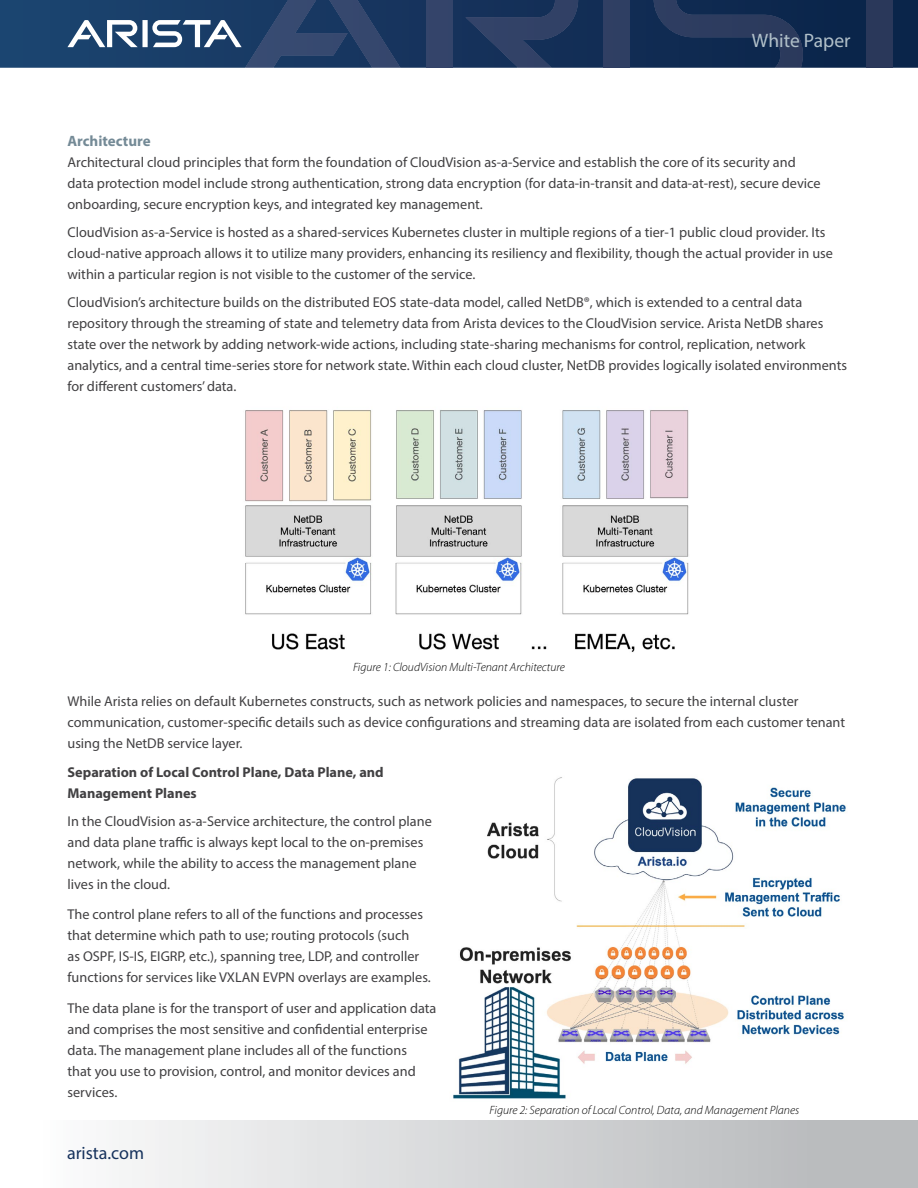
<style>
.page{position:relative;width:918px;height:1188px;background:#fff}
.page>*{position:absolute;margin:0;border:0;box-sizing:border-box;transform-origin:0 0}
.t1{font:19.5px "Myriad Pro";color:#b1c0c9}
.t2{font:18px "Myriad Pro";color:#16325c}
.t3{font:700 15px "Myriad Pro";color:#748a96}
.t4{font:14.25px/21px "Myriad Pro";color:#414042}
.t5{font:700 14.25px/21px "Myriad Pro";color:#414042}
.t6{font:italic 300 12px "Myriad Pro";color:#000}
</style>
<div class="page">
<svg style="left:0;top:0;width:918px;height:68px;background:#13325a"></svg>
<div style="left:426px;top:0;width:26px;height:68px;background:#34446a"></div>
<svg style="left:465px;top:0;width:113px;height:68px;background:#22385f"></svg>
<svg style="left:67px;top:0;width:333px;height:68px;background:#334f75"></svg>
<div style="left:604px;top:0;width:26px;height:68px;background:#2f3f63"></div>
<svg style="left:654px;top:0;width:149px;height:68px;background:#1a3156"></svg>
<div style="left:867px;top:0;width:26px;height:68px;background:#2a385a"></div>
<div style="left:0;top:1120px;width:918px;height:68px;background:linear-gradient(to right,#fff,#b3b5b7)"></div>
<img style="left:245px;top:410px;width:444px;height:242px">
<img style="left:453px;top:777px;width:393px;height:322px">
<h1 class="t1" style="left:752px;top:29px;width:100px">White Paper</h1>
<p class="t3" style="left:68px;top:131px;width:85px">Architecture</p>
<p class="t4" style="left:68px;top:152px;width:755px">Architectural cloud principles that form the foundation of CloudVision as-a-Service and establish the core of its security and data protection model include strong authentication, strong data encryption (for data-in-transit and data-at-rest), secure device onboarding, secure encryption keys, and integrated key management.</p>
<p class="t4" style="left:68px;top:222px;width:767px">CloudVision as-a-Service is hosted as a shared-services Kubernetes cluster in multiple regions of a tier-1 public cloud provider. Its cloud-native approach allows it to utilize many providers, enhancing its resiliency and flexibility, though the actual provider in use within a particular region is not visible to the customer of the service.</p>
<p class="t4" style="left:68px;top:291px;width:781px">CloudVision’s architecture builds on the distributed EOS state-data model, called NetDB®, which is extended to a central data repository through the streaming of state and telemetry data from Arista devices to the CloudVision service. Arista NetDB shares state over the network by adding network-wide actions, including state-sharing mechanisms for control, replication, network analytics, and a central time-series store for network state. Within each cloud cluster, NetDB provides logically isolated environments for different customers’ data.</p>
<p class="t6" style="left:353px;top:661px;width:213px">Figure 1: CloudVision Multi-Tenant Architecture</p>
<p class="t4" style="left:68px;top:690px;width:779px">While Arista relies on default Kubernetes constructs, such as network policies and namespaces, to secure the internal cluster communication, customer-specific details such as device configurations and streaming data are isolated from each customer tenant using the NetDB service layer.</p>
<p class="t5" style="left:68px;top:762px;width:318px">Separation of Local Control Plane, Data Plane, and<br>Management Planes</p>
<p class="t4" style="left:68px;top:811px;width:366px">In the CloudVision as-a-Service architecture, the control plane and data plane traffic is always kept local to the on-premises network, while the ability to access the management plane lives in the cloud.</p>
<p class="t4" style="left:68px;top:904px;width:365px">The control plane refers to all of the functions and processes that determine which path to use; routing protocols (such<br>as OSPF, IS-IS, EIGRP, etc.), spanning tree, LDP, and controller functions for services like VXLAN EVPN overlays are examples.</p>
<p class="t4" style="left:68px;top:997px;width:370px">The data plane is for the transport of user and application data and comprises the most sensitive and confidential enterprise data. The management plane includes all of the functions<br>that you use to provision, control, and monitor devices and services.</p>
<p class="t2" style="left:67px;top:1142px;width:79px">arista.com</p>
<p class="t6" style="left:490px;top:1104px;width:311px">Figure 2: Separation of Local Control, Data, and Management Planes</p>
</div>
